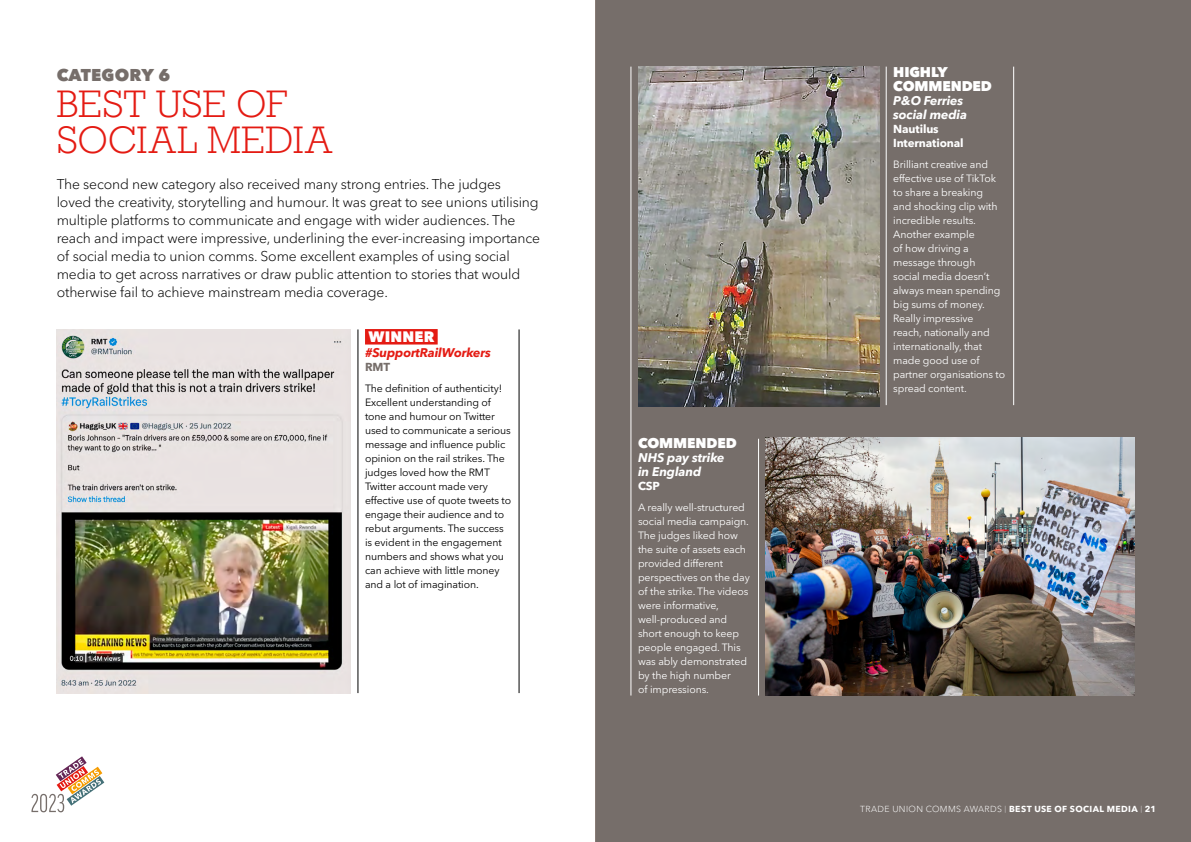
<style>
.page{position:relative;width:1191px;height:842px;background:#fff}
.page>*{position:absolute;margin:0;border:0;box-sizing:border-box;transform-origin:0 0}
.Category__Large{font:300 36px/36px "Rockwell Nova";color:#e41b13}
.Category_Number{font:800 17px "Avenir Next LT Pro";letter-spacing:.01em;color:#766e6a}
.Winner{font:800 15px "Avenir Next LT Pro";letter-spacing:.01em;color:#fff}
.Section_Intro{font:300 14px/18px "Avenir Next LT Pro";letter-spacing:-.01em;color:#000}
.Award{font:800 14px/14px "Avenir Next LT Pro";letter-spacing:-.01em;color:#fff}
.Pub_Title{font:italic 700 12.5px/14px "Avenir Next LT Pro";letter-spacing:-.01em;color:#fff}
.Pub_Title-2{font:italic 700 12.5px "Avenir Next LT Pro";letter-spacing:-.01em;color:#e41b13}
.Union{font:700 11.5px/14px "Avenir Next LT Pro";letter-spacing:-.01em;color:#fff}
.Union-2{font:700 11.5px "Avenir Next LT Pro";color:#766e6a}
.Body{font:10.5px/14px "Avenir Next LT Pro";letter-spacing:-.01em;color:#fff}
.Body-2{font:10.5px/14px "Avenir Next LT Pro";letter-spacing:-.01em;color:#000}
.Running_Footer__R{font:700 8.7px "Avenir Next LT Pro";letter-spacing:.045em;color:#fff}
.s1{font-weight:300}
</style>
<div class="page">
<div style="left:595px;top:0;width:596px;height:842px;background:#766e6a"></div>
<div style="left:365px;top:329px;width:73px;height:15px;background:#e41b13"></div>
<svg style="left:31px;top:756px;width:73px;height:56px"></svg>
<hr style="left:886px;top:67px;width:1px;height:338px;background:#fff">
<hr style="left:1013px;top:67px;width:1px;height:338px;background:#fff">
<hr style="left:758px;top:439px;width:1px;height:256px;background:#fff">
<hr style="left:631px;top:67px;width:1px;height:628px;background:#fff">
<hr style="left:358px;top:329px;width:1px;height:364px;background:#000">
<hr style="left:519px;top:329px;width:1px;height:364px;background:#000">
<img style="left:765px;top:437px;width:369px;height:258px">
<img style="left:638px;top:67px;width:241px;height:339px">
<img style="left:57px;top:329px;width:294px;height:364px">
<hr style="left:595px;top:0;width:1px;height:842px;background:#887b75">
<p class="Category_Number" style="left:57px;top:64px;width:115px">CATEGORY 6</p>
<p class="Category__Large" style="left:57px;top:86px;width:277px">BEST USE OF<br>SOCIAL MEDIA</p>
<p class="Section_Intro" style="left:57px;top:175px;width:485px">The second new category also received many strong entries. The judges<br>loved the creativity, storytelling and humour. It was great to see unions utilising multiple platforms to communicate and engage with wider audiences. The reach and impact were impressive, underlining the ever-increasing importance of social media to union comms. Some excellent examples of using social media to get across narratives or draw public attention to stories that would otherwise fail to achieve mainstream media coverage.</p>
<p class="Winner" style="left:368px;top:327px;width:67px">WINNER</p>
<p class="Pub_Title-2" style="left:365px;top:345px;width:127px">#SupportRailWorkers</p>
<p class="Union-2" style="left:365px;top:360px;width:27px">RMT</p>
<p class="Body-2" style="left:365px;top:381px;width:148px">The definition of authenticity!<br>Excellent understanding of tone and humour on Twitter used to communicate a serious message and influence public opinion on the rail strikes. The judges loved how the RMT<br>Twitter account made very effective use of quote tweets to engage their audience and to rebut arguments. The success is evident in the engagement numbers and shows what you can achieve with little money and a lot of imagination.</p>
<p class="Award" style="left:638px;top:436px;width:100px">COMMENDED</p>
<p class="Pub_Title" style="left:638px;top:451px;width:88px">NHS pay strike in England</p>
<p class="Union" style="left:638px;top:479px;width:23px">CSP</p>
<p class="Body" style="left:638px;top:500px;width:113px">A really well-structured social media campaign.<br>The judges liked how the suite of assets each provided different perspectives on the day of the strike. The videos were informative, well-produced and short enough to keep people engaged. This was ably demonstrated by the high number<br>of impressions.</p>
<p class="Award" style="left:893px;top:65px;width:100px">HIGHLY<br>COMMENDED</p>
<p class="Pub_Title" style="left:893px;top:94px;width:75px">P&amp;O Ferries social media</p>
<p class="Union" style="left:893px;top:122px;width:72px">Nautilus<br>International</p>
<p class="Body" style="left:893px;top:157px;width:113px">Brilliant creative and effective use of TikTok to share a breaking<br>and shocking clip with incredible results.<br>Another example<br>of how driving a message through<br>social media doesn’t always mean spending big sums of money.<br>Really impressive<br>reach, nationally and internationally, that made good use of partner organisations to spread content.</p>
<p class="Running_Footer__R" style="left:860px;top:804px;width:298px"><span class="s1">TRADE UNION COMMS AWARDS</span> <sup>|</sup> BEST USE OF SOCIAL MEDIA <sup>|</sup> 21</p>
</div>
